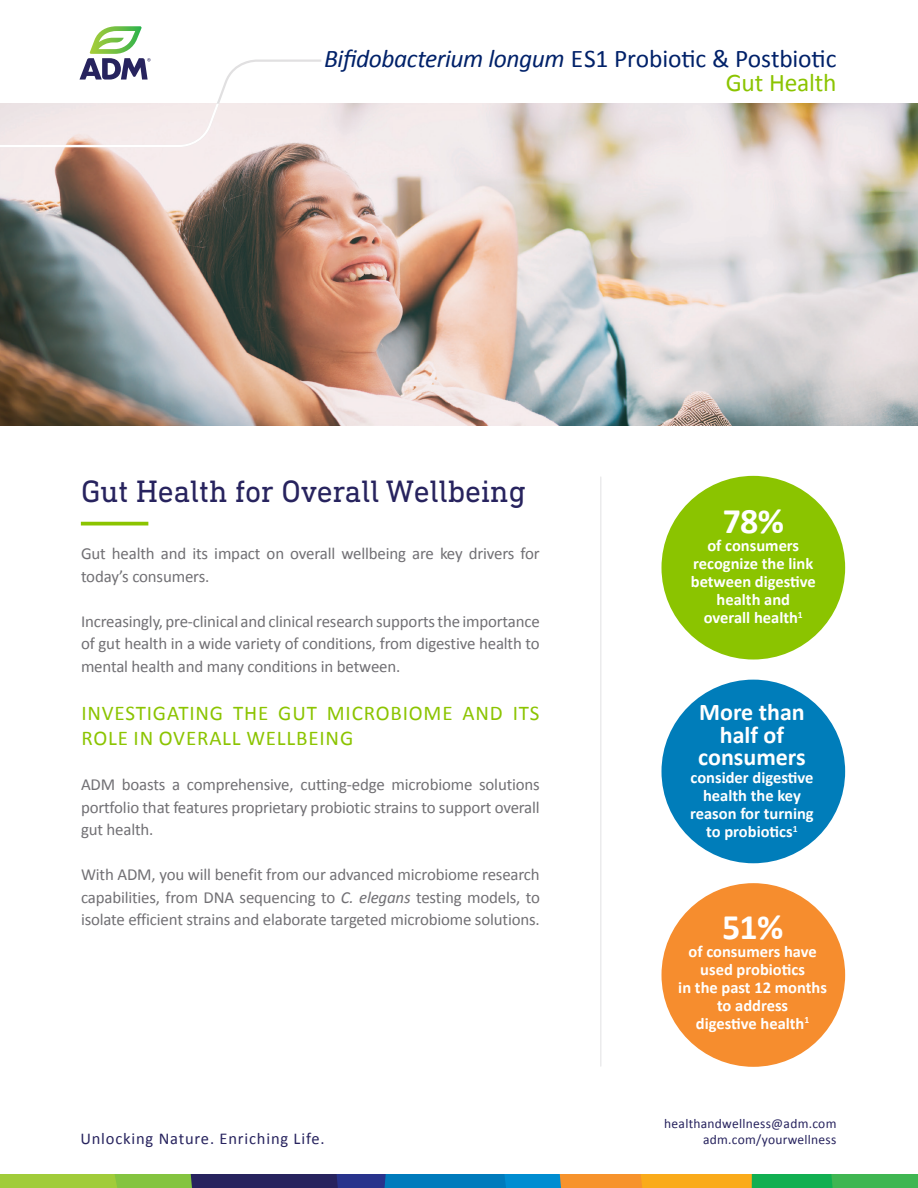
<style>
.page{position:relative;width:918px;height:1188px;background:#fff}
.page>*{position:absolute;margin:0;border:0;box-sizing:border-box;transform-origin:0 0}
.Circle_callout{font:700 36px "Calibri";color:#fff}
.Headline_Blue{font:31.5px "DIN Next Slab Pro";color:#27235e}
.t1{font:25.5px/24px "Calibri";letter-spacing:-.005em;color:#012169;text-align:right}
.Circle_callout_text{font:700 24px/22.5px "Calibri";color:#fff;text-align:center}
.Body{font:21px/25.5px "Calibri";letter-spacing:.04em;color:#8bc400}
.Body-2{font:16.8px/22.5px "Calibri";letter-spacing:-.01em;color:#717074;text-align:justify}
.Circle_callout_text-2{font:700 16.5px/18px "Calibri";color:#fff;text-align:center}
.t2{font:16.5px "Calibri";letter-spacing:.05em;color:#27235e}
.t3{font:13.5px/16.2px "Calibri";letter-spacing:.02em;color:#27235e;text-align:right}
.s1{font-style:italic}
.s2{color:#8bc400}
</style>
<div class="page">
<img style="left:0;top:104px;width:918px;height:322px">
<div style="left:662px;top:883px;width:183px;height:184px;background:#f68d2e;border-radius:50%"></div>
<div style="left:661px;top:476px;width:184px;height:184px;background:#8bc400;border-radius:50%"></div>
<div style="left:661px;top:680px;width:184px;height:183px;background:#007dba;border-radius:50%"></div>
<svg style="left:0;top:1175px;width:918px;height:13px;background:#628c5d"></svg>
<svg style="left:0;top:26px;width:324px;height:122px"></svg>
<hr style="left:81px;top:522px;width:67px;height:3px;background:#8bc400">
<hr style="left:600px;top:477px;width:2px;height:589px;background:#ebebec">
<h3 class="t1" style="left:324px;top:45px;width:514px"><span class="s1">Bifidobacterium longum</span> ES1 Probiotic &amp; Postbiotic<br><span class="s2">Gut Health</span></h3>
<p class="Headline_Blue" style="left:81px;top:473px;width:446px">Gut Health for Overall Wellbeing</p>
<p class="Body-2" style="left:81px;top:542px;width:460px">Gut health and its impact on overall wellbeing are key drivers for today’s consumers.</p>
<p class="Body-2" style="left:81px;top:610px;width:460px">Increasingly, pre-clinical and clinical research supports the importance of gut health in a wide variety of conditions, from digestive health to mental health and many conditions in between.</p>
<p class="Body" style="left:81px;top:700px;width:460px">INVESTIGATING THE GUT MICROBIOME AND ITS<br>ROLE IN OVERALL WELLBEING</p>
<p class="Body-2" style="left:81px;top:773px;width:460px">ADM boasts a comprehensive, cutting-edge microbiome solutions portfolio that features proprietary probiotic strains to support overall gut health.</p>
<p class="Body-2" style="left:81px;top:863px;width:460px">With ADM, you will benefit from our advanced microbiome research capabilities, from DNA sequencing to <span class="s1">C. elegans</span> testing models, to isolate efficient strains and elaborate targeted microbiome solutions.</p>
<p class="t2" style="left:80px;top:1127px;width:246px">Unlocking Nature. Enriching Life.</p>
<p class="Circle_callout" style="left:723px;top:496px;width:63px">78%</p>
<p class="Circle_callout_text-2" style="left:691px;top:536px;width:127px">of consumers recognize the link between digestive health and<br>overall health<sup>1</sup></p>
<p class="Circle_callout_text" style="left:698px;top:700px;width:109px">More than half of consumers</p>
<p class="Circle_callout_text-2" style="left:690px;top:768px;width:125px">consider digestive health the key reason for turning to probiotics<sup>1</sup></p>
<p class="Circle_callout" style="left:722px;top:901px;width:63px">51%</p>
<p class="Circle_callout_text-2" style="left:678px;top:942px;width:150px">of consumers have used probiotics<br>in the past 12 months to address<br>digestive health<sup>1</sup></p>
<p class="t3" style="left:664px;top:1115px;width:174px">healthandwellness@adm.com adm.com/yourwellness</p>
</div>
